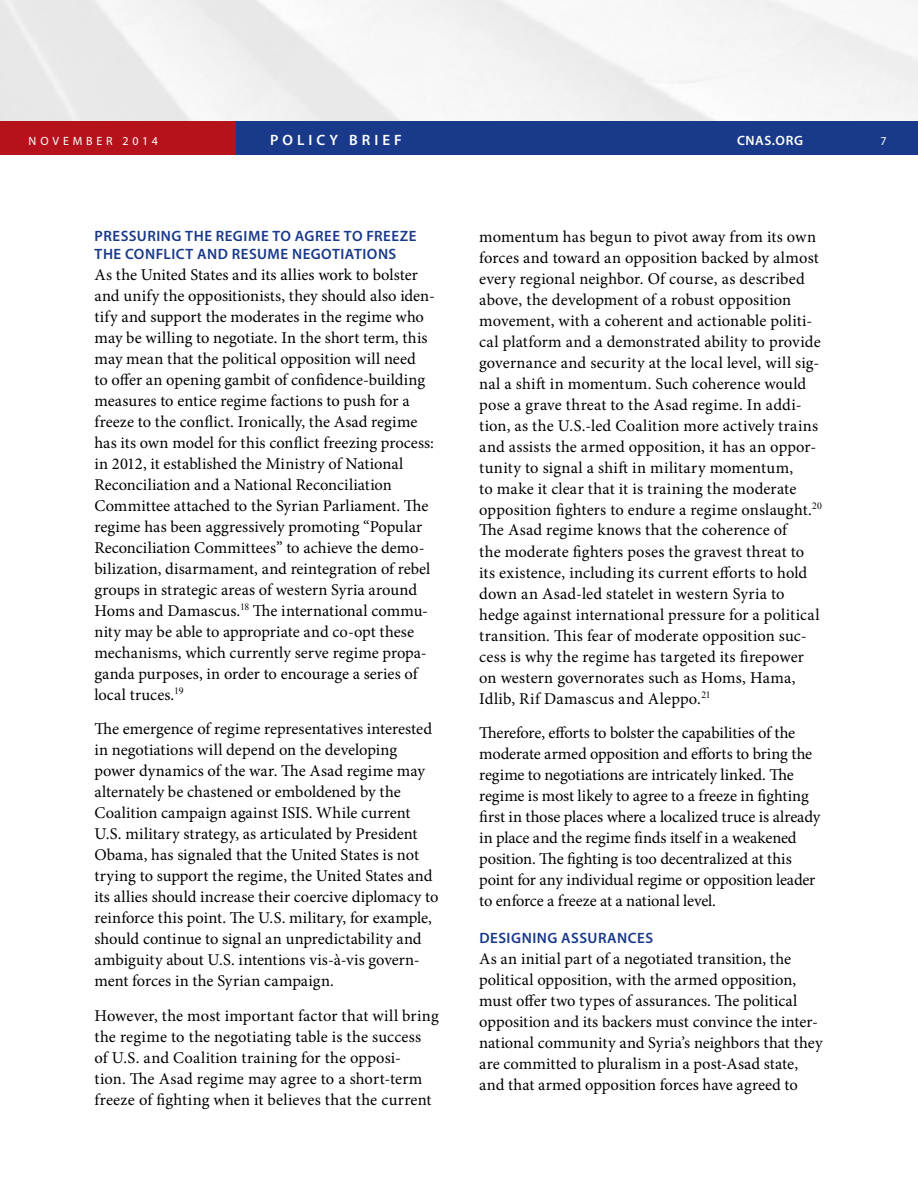
<style>
.page{position:relative;width:918px;height:1188px;background:#fff}
.page>*{position:absolute;margin:0;border:0;box-sizing:border-box;transform-origin:0 0}
.t1{font:16.5px/21px "Minion Pro";letter-spacing:.005em;color:#000}
.t2{font:600 15px/18px "Myriad Pro";letter-spacing:.035em;color:#19398a}
.t3{font:600 15px "Myriad Pro";letter-spacing:.27em;color:#fff}
.t4{font:600 13.5px "Myriad Pro";letter-spacing:.045em;color:#fff}
.t5{font:12px "Myriad Pro";letter-spacing:.32em;color:#fff}
</style>
<div class="page">
<img style="left:0;top:0;width:918px;height:122px">
<div style="left:236px;top:122px;width:682px;height:33px;background:#19398a"></div>
<div style="left:0;top:122px;width:236px;height:33px;background:#b5121b"></div>
<p class="t5" style="left:29px;top:134px;width:131px">NOVEMBER 2014</p>
<p class="t3" style="left:270px;top:131px;width:133px">POLICY BRIEF</p>
<p class="t4" style="left:737px;top:132px;width:68px">CNAS.ORG</p>
<p class="t5" style="left:880px;top:134px;width:8px">7</p>
<p class="t2" style="left:95px;top:226px;width:323px">PRESSURING THE REGIME TO AGREE TO FREEZE<br>THE CONFLICT AND RESUME NEGOTIATIONS</p>
<p class="t1" style="left:94px;top:264px;width:342px">As the United States and its allies work to bolster and unify the oppositionists, they should also iden&shy;tify and support the moderates in the regime who may be willing to negotiate. In the short term, this may mean that the political opposition will need<br>to offer an opening gambit of confidence-building measures to entice regime factions to push for a freeze to the conflict. Ironically, the Asad regime has its own model for this conflict freezing process: in 2012, it established the Ministry of National Reconciliation and a National Reconciliation Committee attached to the Syrian Parliament. The regime has been aggressively promoting “Popular Reconciliation Committees” to achieve the demo&shy;bilization, disarmament, and reintegration of rebel groups in strategic areas of western Syria around Homs and Damascus.<sup>18</sup> The international commu&shy;nity may be able to appropriate and co-opt these mechanisms, which currently serve regime propa&shy;ganda purposes, in order to encourage a series of local truces.<sup>19</sup></p>
<p class="t1" style="left:95px;top:719px;width:346px">The emergence of regime representatives interested in negotiations will depend on the developing power dynamics of the war. The Asad regime may alternately be chastened or emboldened by the Coalition campaign against ISIS. While current U.S. military strategy, as articulated by President Obama, has signaled that the United States is not trying to support the regime, the United States and its allies should increase their coercive diplomacy to reinforce this point. The U.S. military, for example, should continue to signal an unpredictability and ambiguity about U.S. intentions vis-à-vis govern&shy;ment forces in the Syrian campaign.</p>
<p class="t1" style="left:95px;top:1005px;width:346px">However, the most important factor that will bring the regime to the negotiating table is the success<br>of U.S. and Coalition training for the opposi-<br>tion. The Asad regime may agree to a short-term freeze of fighting when it believes that the current</p>
<p class="t1" style="left:479px;top:226px;width:344px">momentum has begun to pivot away from its own forces and toward an opposition backed by almost every regional neighbor. Of course, as described above, the development of a robust opposition movement, with a coherent and actionable politi&shy;cal platform and a demonstrated ability to provide governance and security at the local level, will sig&shy;nal a shift in momentum. Such coherence would pose a grave threat to the Asad regime. In addi&shy;tion, as the U.S.-led Coalition more actively trains and assists the armed opposition, it has an oppor&shy;tunity to signal a shift in military momentum,<br>to make it clear that it is training the moderate opposition fighters to endure a regime onslaught.<sup>20<br></sup>The Asad regime knows that the coherence of<br>the moderate fighters poses the gravest threat to its existence, including its current efforts to hold down an Asad-led statelet in western Syria to hedge against international pressure for a political transition. This fear of moderate opposition suc&shy;cess is why the regime has targeted its firepower on western governorates such as Homs, Hama, Idlib, Rif Damascus and Aleppo.<sup>21</sup></p>
<p class="t1" style="left:479px;top:722px;width:343px">Therefore, efforts to bolster the capabilities of the moderate armed opposition and efforts to bring the regime to negotiations are intricately linked. The regime is most likely to agree to a freeze in fighting first in those places where a localized truce is already in place and the regime finds itself in a weakened position. The fighting is too decentralized at this point for any individual regime or opposition leader to enforce a freeze at a national level.</p>
<p class="t2" style="left:479px;top:928px;width:175px">DESIGNING ASSURANCES</p>
<p class="t1" style="left:479px;top:948px;width:345px">As an initial part of a negotiated transition, the political opposition, with the armed opposition, must offer two types of assurances. The political opposition and its backers must convince the inter&shy;national community and Syria’s neighbors that they are committed to pluralism in a post-Asad state, and that armed opposition forces have agreed to</p>
</div>
